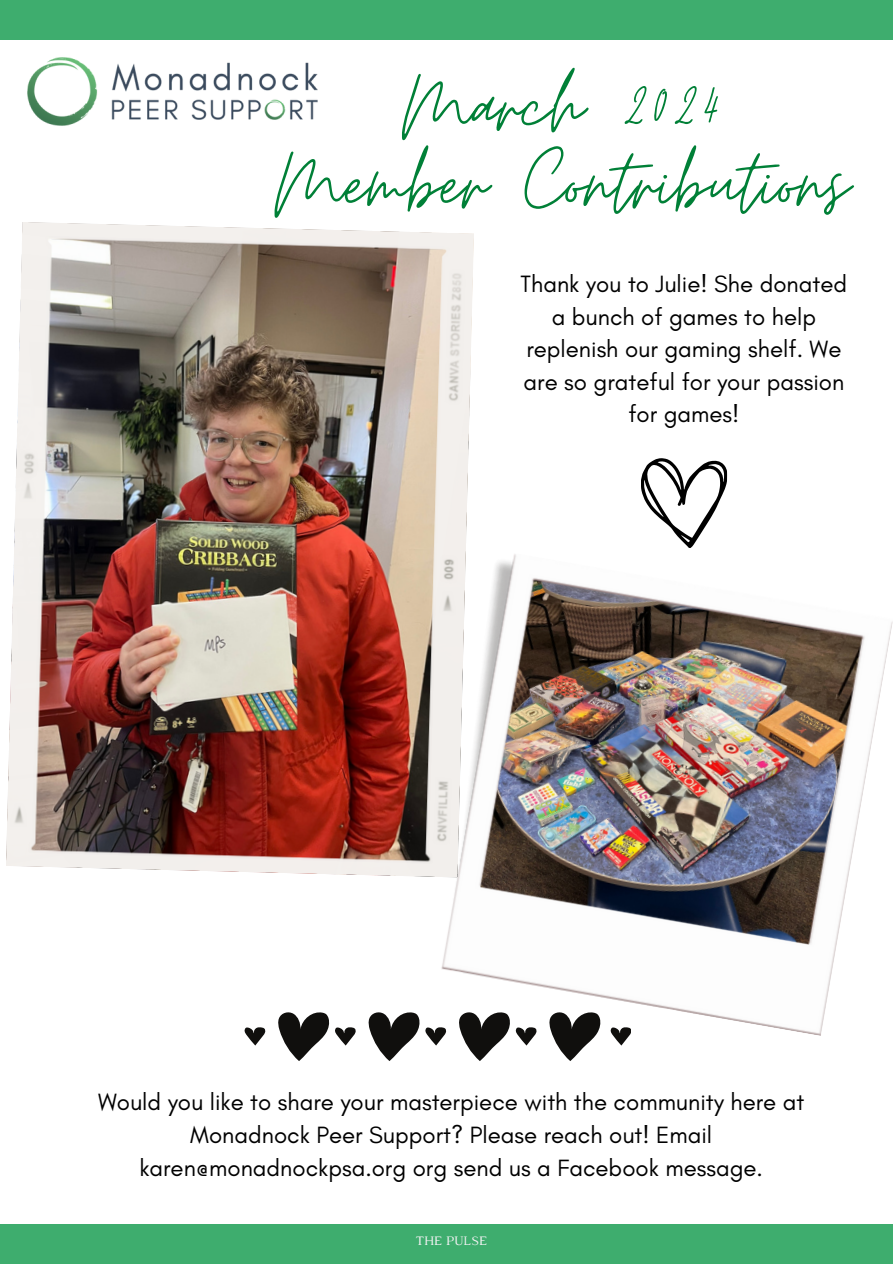
<style>
.page{position:relative;width:893px;height:1264px;background:#fff}
.page>*{position:absolute;margin:0;border:0;box-sizing:border-box;transform-origin:0 0}
.t1{font:97.5px/77.7px "Moon Time";color:#008037;text-align:center}
.t2{font:24px/32.7px "Glacial Indifference";color:#000;text-align:center}
.t3{font:13.2px "Luthier";color:#f5f3f5}
</style>
<div class="page">
<div style="left:0;top:1223px;width:892px;height:40px;background:#3ead6e"></div>
<img style="left:27px;top:57px;width:291px;height:69px">
<img style="left:441px;top:554px;width:451px;height:482px">
<img style="left:6px;top:222px;width:468px;height:655px">
<svg style="left:641px;top:458px;width:86px;height:90px"></svg>
<svg style="left:244px;top:1027px;width:21px;height:18px"></svg>
<svg style="left:278px;top:1012px;width:78px;height:49px"></svg>
<svg style="left:368px;top:1010px;width:78px;height:51px"></svg>
<svg style="left:458px;top:1010px;width:78px;height:51px"></svg>
<svg style="left:548px;top:1010px;width:53px;height:51px"></svg>
<svg style="left:610px;top:1027px;width:20px;height:18px"></svg>
<div style="left:0;top:0;width:892px;height:39px;background:#3ead6e"></div>
<h1 class="t1" style="left:274px;top:68px;width:576px">March 2024<br>Member Contributions</h1>
<p class="t2" style="left:520px;top:267px;width:328px">Thank you to Julie! She donated a bunch of games to help replenish our gaming shelf. We are so grateful for your passion for games!</p>
<p class="t2" style="left:98px;top:1085px;width:707px">Would you like to share your masterpiece with the community here at<br>Monadnock Peer Support? Please reach out! Email karen@monadnockpsa.org org send us a Facebook message.</p>
<p class="t3" style="left:415px;top:1235px;width:73px">THE PULSE</p>
</div>
